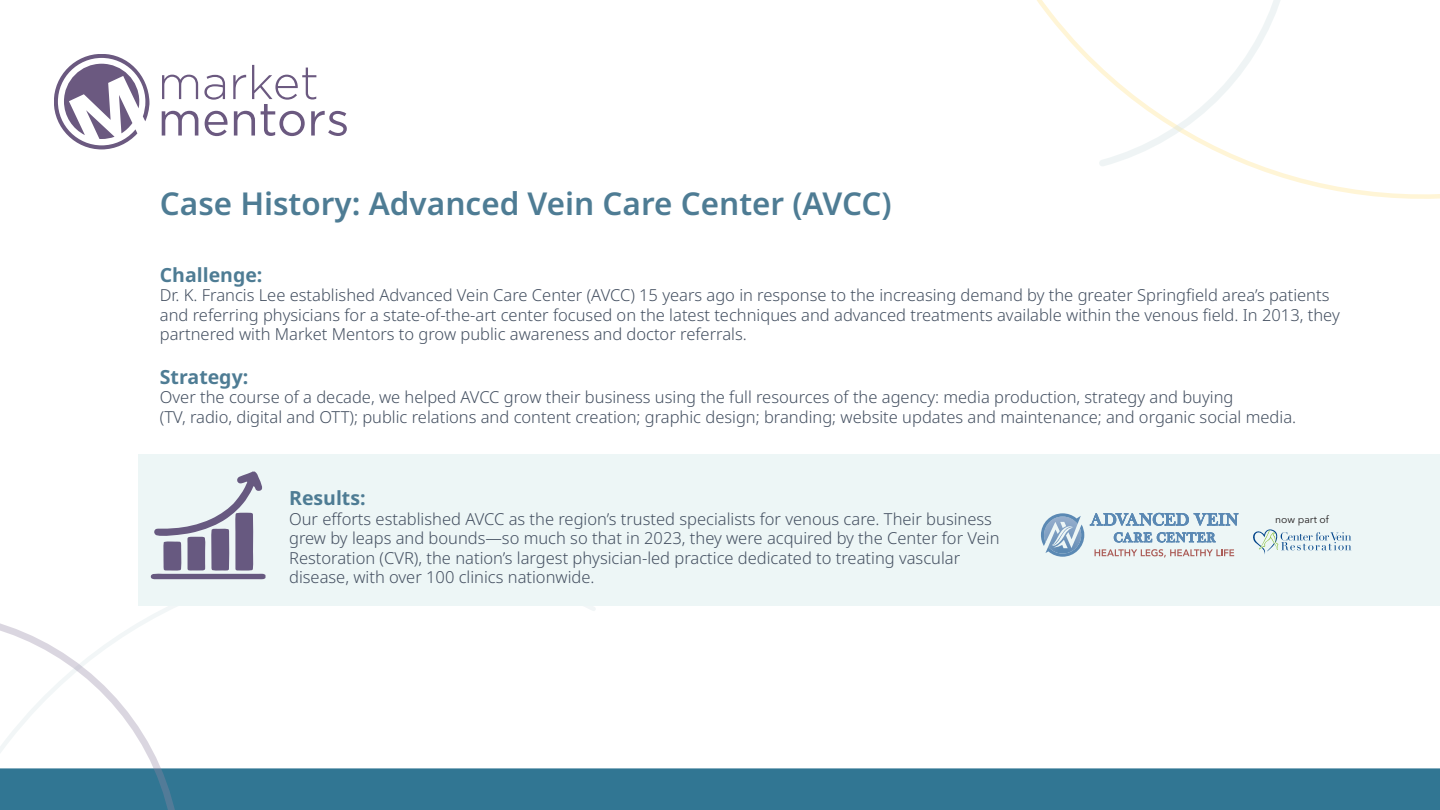
<style>
.page{position:relative;width:1440px;height:810px;background:#fff}
.page>*{position:absolute;margin:0;border:0;box-sizing:border-box;transform-origin:0 0}
.t1{font:600 31.5px "Noto Sans";color:#4e7c94}
.Main_Text{font:700 19.5px "Noto Sans";color:#4e7c94}
.Main_Text-2{font:300 16.5px/19.5px "Noto Sans";color:#434f60}
.t2{font:10.35px "Avenir Next LT Pro";color:#231f20}
</style>
<div class="page">
<div style="left:139px;top:455px;width:1301px;height:151px;background:#edf6f6"></div>
<svg style="left:54px;top:54px;width:96px;height:95px"></svg>
<svg style="left:162px;top:75px;width:36px;height:24px"></svg>
<svg style="left:162px;top:111px;width:36px;height:25px"></svg>
<svg style="left:204px;top:65px;width:143px;height:71px"></svg>
<div style="left:1px;top:769px;width:1438px;height:40px;background:#317693"></div>
<div style="left:0;top:768px;width:1440px;height:42px;border:1px solid #317693"></div>
<svg style="left:0;top:616px;width:179px;height:194px"></svg>
<svg style="left:1037px;top:0;width:403px;height:199px"></svg>
<svg style="left:1097px;top:0;width:194px;height:171px"></svg>
<svg style="left:1253px;top:529px;width:98px;height:25px"></svg>
<svg style="left:1090px;top:513px;width:149px;height:13px"></svg>
<svg style="left:1094px;top:532px;width:140px;height:25px"></svg>
<svg style="left:1041px;top:513px;width:43px;height:44px"></svg>
<svg style="left:151px;top:472px;width:115px;height:108px"></svg>
<h1 class="t1" style="left:160px;top:186px;width:733px">Case History: Advanced Vein Care Center (AVCC)</h1>
<p class="Main_Text" style="left:160px;top:264px;width:104px">Challenge:</p>
<p class="Main_Text-2" style="left:160px;top:286px;width:1181px">Dr. K. Francis Lee established Advanced Vein Care Center (AVCC) 15 years ago in response to the increasing demand by the greater Springfield area’s patients and referring physicians for a state-of-the-art center focused on the latest techniques and advanced treatments available within the venous field. In 2013, they partnered with Market Mentors to grow public awareness and doctor referrals.</p>
<p class="Main_Text" style="left:160px;top:366px;width:90px">Strategy:</p>
<p class="Main_Text-2" style="left:160px;top:388px;width:1138px">Over the course of a decade, we helped AVCC grow their business using the full resources of the agency: media production, strategy and buying<br>(TV, radio, digital and OTT); public relations and content creation; graphic design; branding; website updates and maintenance; and organic social media.</p>
<p class="Main_Text" style="left:289px;top:487px;width:78px">Results:</p>
<p class="Main_Text-2" style="left:289px;top:509px;width:712px">Our efforts established AVCC as the region’s trusted specialists for venous care. Their business grew by leaps and bounds—so much so that in 2023, they were acquired by the Center for Vein Restoration (CVR), the nation’s largest physician-led practice dedicated to treating vascular disease, with over 100 clinics nationwide.</p>
<p class="t2" style="left:1275px;top:511px;width:55px">now part of</p>
</div>
